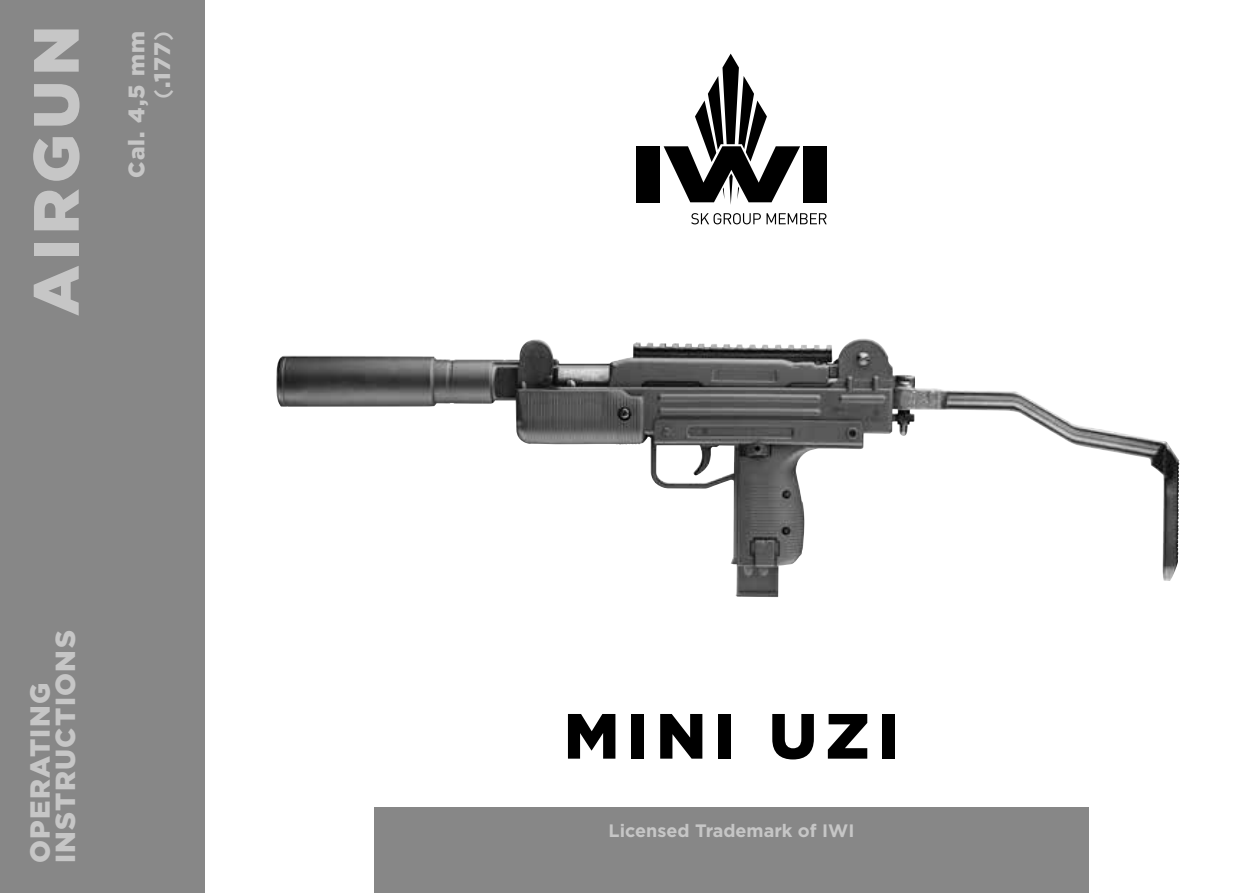
<style>
.page{position:relative;width:1259px;height:893px;background:#fff}
.page>*{position:absolute;margin:0;border:0;box-sizing:border-box;transform-origin:0 0}
.t1{font:900 63.9px "Gotham";letter-spacing:.125em;color:#000}
.t2{font:900 63.9px "Gotham";letter-spacing:.08em;color:#c6c6c6}
.t3{font:900 27.6px/25.5px "Gotham";letter-spacing:.05em;color:#c6c6c6}
.t4{font:900 22.5px/25.5px "Gotham";letter-spacing:.05em;color:#c6c6c6;text-align:right}
.t5{font:700 18px "Gotham";color:#c6c6c6}
.s1{font-weight:500}
</style>
<div class="page">
<div style="left:0;top:0;width:204px;height:893px;background:#878787"></div>
<div style="left:374px;top:807px;width:715px;height:86px;background:#878787"></div>
<svg style="left:691px;top:213px;width:135px;height:11px"></svg>
<div style="left:636px;top:146px;width:24px;height:56px;background:#000"></div>
<div style="left:803px;top:146px;width:23px;height:56px;background:#000"></div>
<svg style="left:663px;top:54px;width:137px;height:151px"></svg>
<img style="left:276px;top:338px;width:587px;height:225px">
<h1 class="t2" style="left:12px;top:316px;width:292px;rotate:-90deg">AIRGUN</h1>
<p class="t4" style="left:124px;top:178px;width:148px;rotate:-90deg">Cal. 4,5 mm <span class="s1">(</span>.177<span class="s1">)</span></p>
<h2 class="t3" style="left:27px;top:863px;width:234px;rotate:-90deg">OPERATING<br>INSTRUCTIONS</h2>
<h1 class="t1" style="left:564px;top:692px;width:336px">MINI UZI</h1>
<p class="t5" style="left:608px;top:818px;width:247px">Licensed Trademark of IWI</p>
</div>
